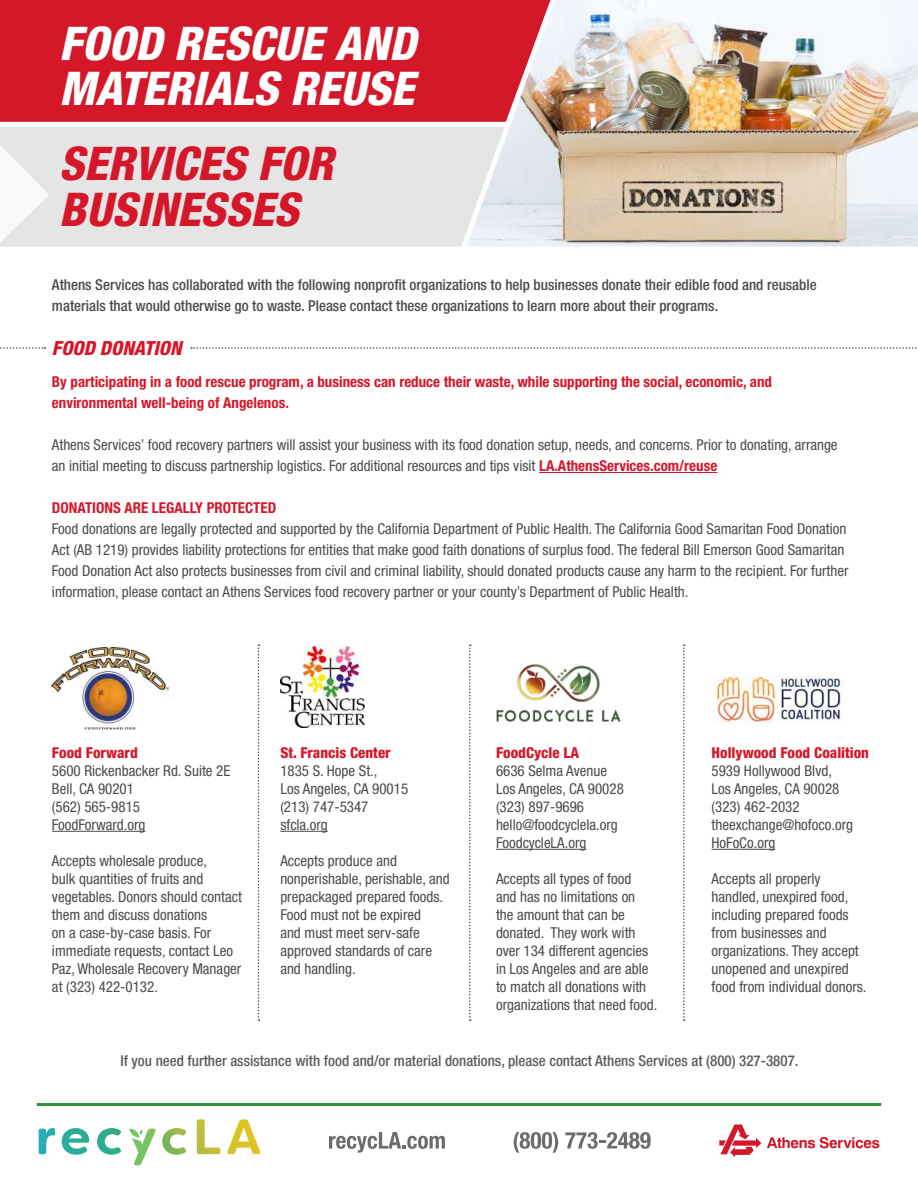
<style>
.page{position:relative;width:918px;height:1188px;background:#fff}
.page>*{position:absolute;margin:0;border:0;box-sizing:border-box;transform-origin:0 0}
.t1{font:italic 800 condensed 46.5px/45.6px "Helvetica Neue LT Std";color:#fff}
.t2{font:italic 800 condensed 46.5px/45.6px "Helvetica Neue LT Std";color:#d5172a}
.t3{font:italic 800 condensed 19.5px "Helvetica Neue LT Std";color:#d5172a}
.t4{font:condensed 15px/18px "Helvetica Neue LT Std";color:#4b4b4b}
.t5{font:500 condensed 15px/21px "Helvetica Neue LT Std";color:#4b4b4b}
.t6{font:700 condensed 15px/21px "Helvetica Neue LT Std";color:#d5172a}
.t7{font:500 condensed 15px "Helvetica Neue LT Std";color:#5e5d5e}
.t8{font:800 condensed 15px "Helvetica Neue LT Std";color:#d5172a}
.s1{font-weight:700;color:#d5172a}
</style>
<div class="page">
<div style="left:0;top:0;width:467px;height:122px;background:#d5172a"></div>
<img style="left:467px;top:0;width:451px;height:247px">
<div style="left:0;top:127px;width:505px;height:120px;background:#e5e5e5"></div>
<svg style="left:0;top:130px;width:49px;height:117px"></svg>
<hr style="left:539px;top:472px;width:178px;height:1px;background:#d5172a">
<svg style="left:191px;top:347px;width:726px;height:2px"></svg>
<svg style="left:0;top:347px;width:45px;height:2px"></svg>
<hr style="left:52px;top:831px;width:93px;height:1px;background:#4b4b4b">
<hr style="left:280px;top:831px;width:48px;height:1px;background:#4b4b4b">
<hr style="left:496px;top:849px;width:90px;height:1px;background:#4b4b4b">
<hr style="left:712px;top:849px;width:63px;height:1px;background:#4b4b4b">
<img style="left:280px;top:646px;width:84px;height:81px">
<img style="left:496px;top:664px;width:124px;height:57px">
<svg style="left:767px;top:1137px;width:112px;height:11px"></svg>
<svg style="left:719px;top:1124px;width:42px;height:33px"></svg>
<div style="left:37px;top:1103px;width:844px;height:3px;border:2px solid #32933d"></div>
<svg style="left:227px;top:1119px;width:34px;height:35px"></svg>
<svg style="left:197px;top:1119px;width:24px;height:35px"></svg>
<svg style="left:162px;top:1128px;width:24px;height:27px"></svg>
<svg style="left:97px;top:1128px;width:24px;height:27px"></svg>
<svg style="left:39px;top:1128px;width:16px;height:26px"></svg>
<svg style="left:62px;top:1128px;width:27px;height:27px"></svg>
<svg style="left:129px;top:1129px;width:27px;height:36px"></svg>
<svg style="left:329px;top:1132px;width:116px;height:21px"></svg>
<svg style="left:514px;top:1132px;width:44px;height:21px"></svg>
<svg style="left:565px;top:1132px;width:86px;height:17px"></svg>
<img style="left:52px;top:648px;width:116px;height:81px">
<svg style="left:258px;top:644px;width:2px;height:377px"></svg>
<svg style="left:469px;top:644px;width:2px;height:377px"></svg>
<svg style="left:683px;top:644px;width:2px;height:377px"></svg>
<img style="left:712px;top:676px;width:129px;height:48px">
<h1 class="t1" style="left:59px;top:21px;width:358px">FOOD RESCUE AND<br>MATERIALS REUSE</h1>
<h1 class="t2" style="left:59px;top:141px;width:275px">SERVICES FOR<br>BUSINESSES</h1>
<p class="t5" style="left:52px;top:274px;width:766px">Athens Services has collaborated with the following nonprofit organizations to help businesses donate their edible food and reusable materials that would otherwise go to waste. Please contact these organizations to learn more about their programs.</p>
<h2 class="t3" style="left:52px;top:336px;width:131px">FOOD DONATION</h2>
<p class="t6" style="left:52px;top:371px;width:722px">By participating in a food rescue program, a business can reduce their waste, while supporting the social, economic, and environmental well-being of Angelenos.</p>
<p class="t4" style="left:52px;top:434px;width:787px;line-height:21px">Athens Services’ food recovery partners will assist your business with its food donation setup, needs, and concerns. Prior to donating, arrange an initial meeting to discuss partnership logistics. For additional resources and tips visit <span class="s1">LA.AthensServices.com/reuse</span></p>
<p class="t6" style="left:52px;top:497px;width:226px">DONATIONS ARE LEGALLY PROTECTED</p>
<p class="t4" style="left:52px;top:518px;width:798px;line-height:21px">Food donations are legally protected and supported by the California Department of Public Health. The California Good Samaritan Food Donation Act (AB 1219) provides liability protections for entities that make good faith donations of surplus food. The federal Bill Emerson Good Samaritan Food Donation Act also protects businesses from civil and criminal liability, should donated products cause any harm to the recipient. For further information, please contact an Athens Services food recovery partner or your county’s Department of Public Health.</p>
<p class="t8" style="left:52px;top:743px;width:87px">Food Forward</p>
<p class="t4" style="left:52px;top:761px;width:180px">5600 Rickenbacker Rd. Suite 2E<br>Bell, CA 90201<br>(562) 565-9815<br>FoodForward.org</p>
<p class="t4" style="left:52px;top:851px;width:192px">Accepts wholesale produce,<br>bulk quantities of fruits and vegetables. Donors should contact them and discuss donations<br>on a case-by-case basis. For immediate requests, contact Leo<br>Paz, Wholesale Recovery Manager at (323) 422-0132.</p>
<p class="t8" style="left:280px;top:743px;width:112px">St. Francis Center</p>
<p class="t4" style="left:280px;top:761px;width:129px">1835 S. Hope St.,<br>Los Angeles, CA 90015 (213) 747-5347 sfcla.org</p>
<p class="t4" style="left:280px;top:851px;width:171px">Accepts produce and nonperishable, perishable, and prepackaged prepared foods.<br>Food must not be expired<br>and must meet serv-safe approved standards of care and handling.</p>
<p class="t8" style="left:496px;top:743px;width:85px">FoodCycle LA</p>
<p class="t4" style="left:496px;top:761px;width:129px">6636 Selma Avenue<br>Los Angeles, CA 90028 (323) 897-9696 hello@foodcyclela.org<br>FoodcycleLA.org</p>
<p class="t4" style="left:496px;top:869px;width:163px">Accepts all types of food<br>and has no limitations on<br>the amount that can be donated. They work with over 134 different agencies in Los Angeles and are able to match all donations with organizations that need food.</p>
<p class="t8" style="left:712px;top:743px;width:159px">Hollywood Food Coalition</p>
<p class="t4" style="left:712px;top:761px;width:143px">5939 Hollywood Blvd,<br>Los Angeles, CA 90028 (323) 462-2032 theexchange@hofoco.org<br>HoFoCo.org</p>
<p class="t4" style="left:712px;top:869px;width:156px">Accepts all properly handled, unexpired food, including prepared foods from businesses and organizations. They accept unopened and unexpired food from individual donors.</p>
<p class="t7" style="left:120px;top:1051px;width:680px">If you need further assistance with food and/or material donations, please contact Athens Services at (800) 327-3807.</p>
</div>
